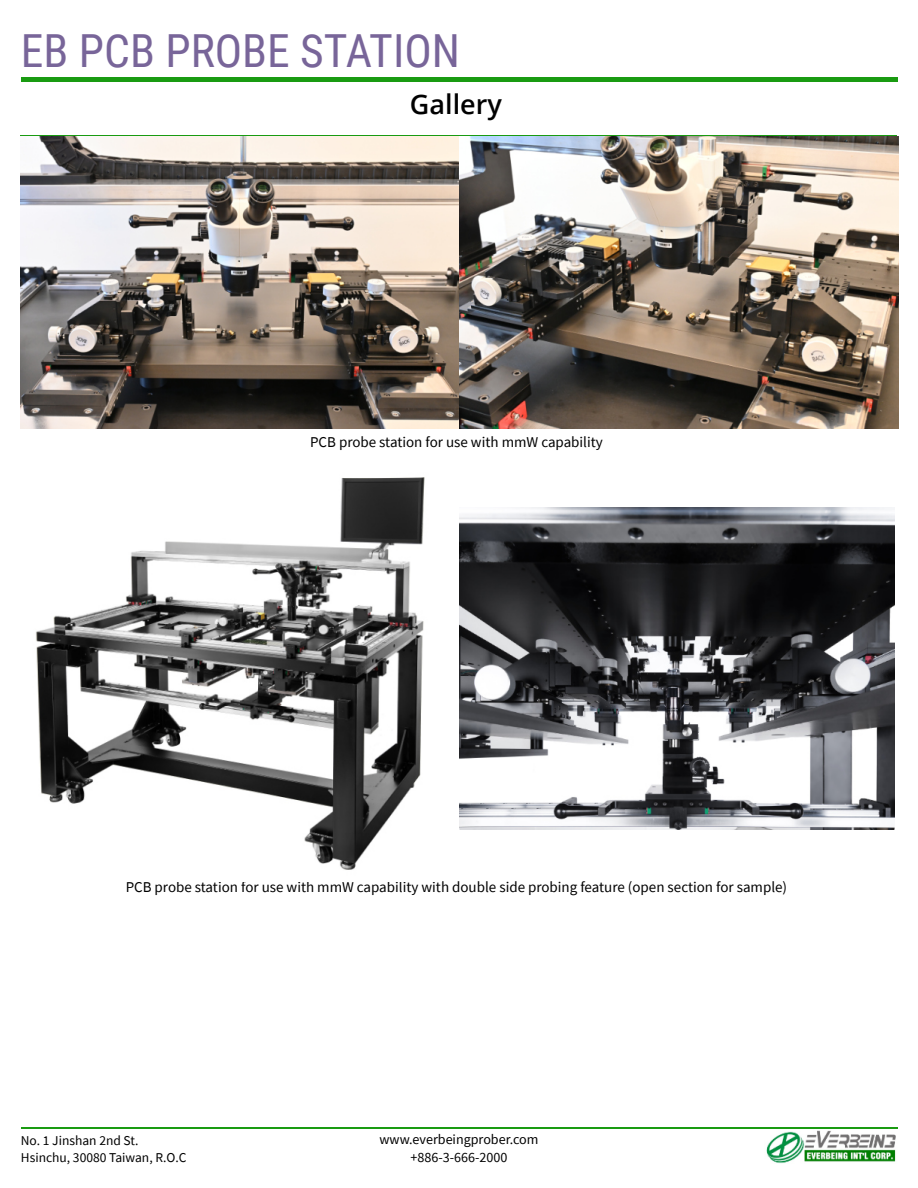
<style>
.page{position:relative;width:918px;height:1188px;background:#fff}
.page>*{position:absolute;margin:0;border:0;box-sizing:border-box;transform-origin:0 0}
.t1{font:45.6px "Roboto Condensed";color:#786599}
.t2{font:600 27px "Open Sans";color:#000}
.t3{font:15px "Source Sans Pro";color:#000}
.t4{font:14.1px/17.7px "Source Sans Pro";color:#000;text-align:center}
.t5{font:13.5px/17px "Source Sans Pro";color:#000}
</style>
<div class="page">
<hr style="left:21px;top:135px;width:876px;height:2px;background:#199b11">
<img style="left:766px;top:1130px;width:130px;height:33px">
<hr style="left:21px;top:1127px;width:876px;height:2px;background:#199b11">
<hr style="left:21px;top:77px;width:876px;height:4px;background:#199b11">
<img style="left:21px;top:467px;width:404px;height:403px">
<img style="left:459px;top:508px;width:435px;height:322px">
<img style="left:21px;top:137px;width:877px;height:292px">
<h1 class="t1" style="left:21px;top:33px;width:441px">EB PCB PROBE STATION</h1>
<h2 class="t2" style="left:410px;top:94px;width:93px">Gallery</h2>
<p class="t3" style="left:310px;top:435px;width:294px">PCB probe station for use with mmW capability</p>
<p class="t3" style="left:126px;top:881px;width:663px">PCB probe station for use with mmW capability with double side probing feature (open section for sample)</p>
<p class="t5" style="left:21px;top:1133px;width:167px">No. 1 Jinshan 2nd St.<br>Hsinchu, 30080 Taiwan, R.O.C</p>
<p class="t4" style="left:379px;top:1132px;width:161px">www.everbeingprober.com +886-3-666-2000</p>
</div>
